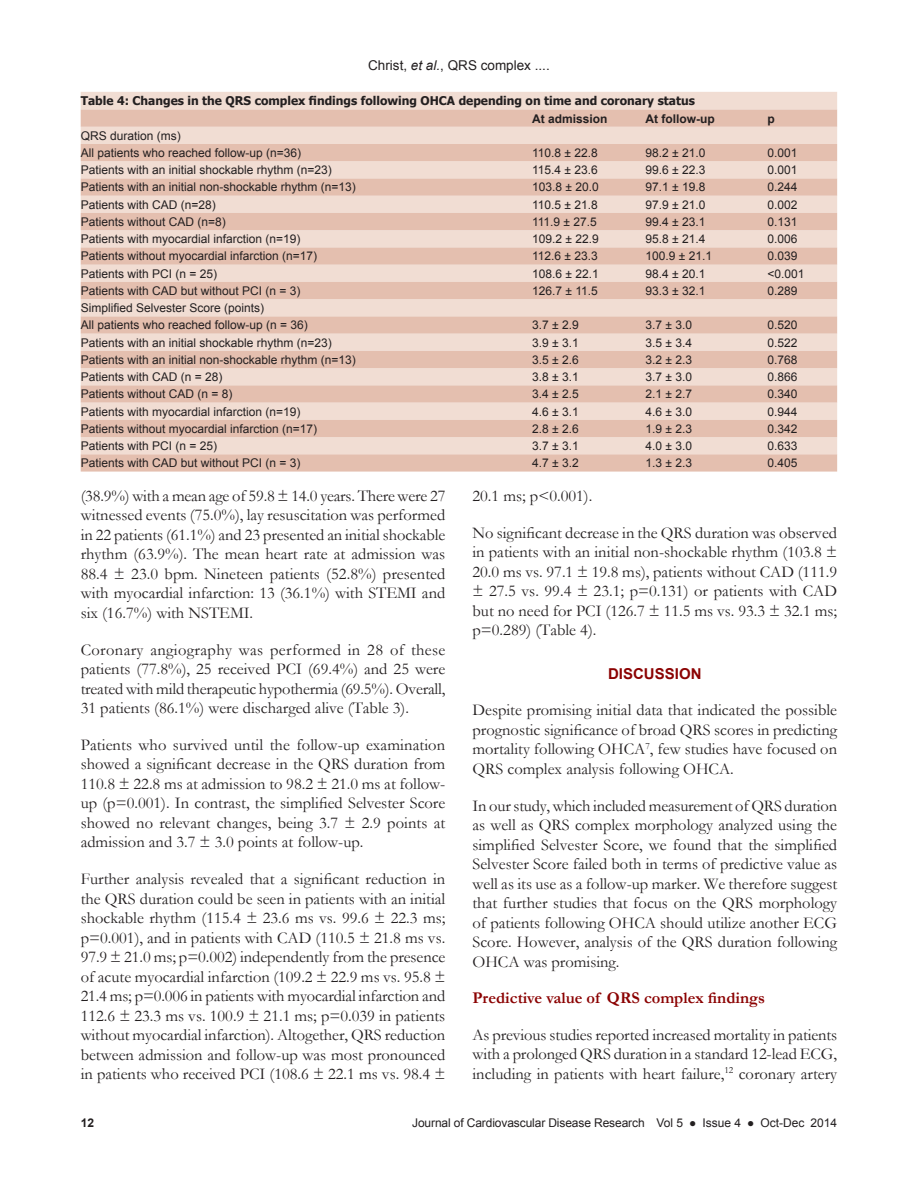
<style>
.page{position:relative;width:918px;height:1188px;background:#fff}
.page>*{position:absolute;margin:0;border:0;box-sizing:border-box;transform-origin:0 0}
.TX{font:16.5px/19.5px "Garamond";color:#231f20;text-align:justify}
.t1{font:700 16.5px "Garamond";color:#8b0202}
.t2{font:700 15px "Arial";color:#8b0202}
.t3{font:13.5px "Arial";color:#231f20}
.TBL{font:12px "Arial";color:#231f20}
.TCH{font:700 12px "Tahoma";color:#231f20}
.TBL-2{font:700 12px "Arial";color:#231f20}
.s1{font-style:italic}
</style>
<div class="page">
<div style="left:81px;top:92px;width:756px;height:18px;background:#f1ddd3"></div>
<svg style="left:81px;top:110px;width:756px;height:362px;background:#eacdc0"></svg>
<p class="t3" style="left:368px;top:57px;width:183px">Christ, <span class="s1">et al.</span>, QRS complex ....</p>
<p class="TCH" style="left:81px;top:92px;width:616px">Table 4: Changes in the QRS complex findings following OHCA depending on time and coronary status</p>
<p class="TBL-2" style="left:532px;top:110px;width:77px">At admission</p>
<p class="TBL-2" style="left:645px;top:110px;width:71px">At follow-up</p>
<p class="TBL-2" style="left:767px;top:110px;width:9px">p</p>
<p class="TBL" style="left:81px;top:128px;width:102px">QRS duration (ms)</p>
<p class="TBL" style="left:81px;top:145px;width:222px">All patients who reached follow-up (n=36)</p>
<p class="TBL" style="left:532px;top:145px;width:67px">110.8 ± 22.8</p>
<p class="TBL" style="left:645px;top:145px;width:61px">98.2 ± 21.0</p>
<p class="TBL" style="left:767px;top:145px;width:32px">0.001</p>
<p class="TBL" style="left:81px;top:162px;width:253px">Patients with an initial shockable rhythm (n=23)</p>
<p class="TBL" style="left:532px;top:162px;width:67px">115.4 ± 23.6</p>
<p class="TBL" style="left:645px;top:162px;width:61px">99.6 ± 22.3</p>
<p class="TBL" style="left:767px;top:162px;width:32px">0.001</p>
<p class="TBL" style="left:81px;top:179px;width:277px">Patients with an initial non-shockable rhythm (n=13)</p>
<p class="TBL" style="left:532px;top:179px;width:68px">103.8 ± 20.0</p>
<p class="TBL" style="left:645px;top:179px;width:61px">97.1 ± 19.8</p>
<p class="TBL" style="left:767px;top:179px;width:32px">0.244</p>
<p class="TBL" style="left:81px;top:197px;width:137px">Patients with CAD (n=28)</p>
<p class="TBL" style="left:532px;top:197px;width:67px">110.5 ± 21.8</p>
<p class="TBL" style="left:645px;top:197px;width:61px">97.9 ± 21.0</p>
<p class="TBL" style="left:767px;top:197px;width:32px">0.002</p>
<p class="TBL" style="left:81px;top:214px;width:147px">Patients without CAD (n=8)</p>
<p class="TBL" style="left:532px;top:214px;width:66px">111.9 ± 27.5</p>
<p class="TBL" style="left:645px;top:214px;width:61px">99.4 ± 23.1</p>
<p class="TBL" style="left:767px;top:214px;width:32px">0.131</p>
<p class="TBL" style="left:81px;top:231px;width:221px">Patients with myocardial infarction (n=19)</p>
<p class="TBL" style="left:532px;top:231px;width:68px">109.2 ± 22.9</p>
<p class="TBL" style="left:645px;top:231px;width:61px">95.8 ± 21.4</p>
<p class="TBL" style="left:767px;top:231px;width:32px">0.006</p>
<p class="TBL" style="left:81px;top:248px;width:238px">Patients without myocardial infarction (n=17)</p>
<p class="TBL" style="left:532px;top:248px;width:67px">112.6 ± 23.3</p>
<p class="TBL" style="left:645px;top:248px;width:68px">100.9 ± 21.1</p>
<p class="TBL" style="left:767px;top:248px;width:32px">0.039</p>
<p class="TBL" style="left:81px;top:266px;width:138px">Patients with PCI (n = 25)</p>
<p class="TBL" style="left:532px;top:266px;width:68px">108.6 ± 22.1</p>
<p class="TBL" style="left:645px;top:266px;width:61px">98.4 ± 20.1</p>
<p class="TBL" style="left:767px;top:266px;width:39px">&lt;0.001</p>
<p class="TBL" style="left:81px;top:283px;width:221px">Patients with CAD but without PCI (n = 3)</p>
<p class="TBL" style="left:532px;top:283px;width:67px">126.7 ± 11.5</p>
<p class="TBL" style="left:645px;top:283px;width:61px">93.3 ± 32.1</p>
<p class="TBL" style="left:767px;top:283px;width:32px">0.289</p>
<p class="TBL" style="left:81px;top:300px;width:185px">Simplified Selvester Score (points)</p>
<p class="TBL" style="left:81px;top:317px;width:229px">All patients who reached follow-up (n = 36)</p>
<p class="TBL" style="left:532px;top:317px;width:48px">3.7 ± 2.9</p>
<p class="TBL" style="left:645px;top:317px;width:48px">3.7 ± 3.0</p>
<p class="TBL" style="left:767px;top:317px;width:32px">0.520</p>
<p class="TBL" style="left:81px;top:335px;width:253px">Patients with an initial shockable rhythm (n=23)</p>
<p class="TBL" style="left:532px;top:335px;width:48px">3.9 ± 3.1</p>
<p class="TBL" style="left:645px;top:335px;width:48px">3.5 ± 3.4</p>
<p class="TBL" style="left:767px;top:335px;width:32px">0.522</p>
<p class="TBL" style="left:81px;top:352px;width:277px">Patients with an initial non-shockable rhythm (n=13)</p>
<p class="TBL" style="left:532px;top:352px;width:48px">3.5 ± 2.6</p>
<p class="TBL" style="left:645px;top:352px;width:48px">3.2 ± 2.3</p>
<p class="TBL" style="left:767px;top:352px;width:32px">0.768</p>
<p class="TBL" style="left:81px;top:369px;width:143px">Patients with CAD (n = 28)</p>
<p class="TBL" style="left:532px;top:369px;width:48px">3.8 ± 3.1</p>
<p class="TBL" style="left:645px;top:369px;width:48px">3.7 ± 3.0</p>
<p class="TBL" style="left:767px;top:369px;width:32px">0.866</p>
<p class="TBL" style="left:81px;top:386px;width:153px">Patients without CAD (n = 8)</p>
<p class="TBL" style="left:532px;top:386px;width:48px">3.4 ± 2.5</p>
<p class="TBL" style="left:645px;top:386px;width:48px">2.1 ± 2.7</p>
<p class="TBL" style="left:767px;top:386px;width:32px">0.340</p>
<p class="TBL" style="left:81px;top:404px;width:221px">Patients with myocardial infarction (n=19)</p>
<p class="TBL" style="left:532px;top:404px;width:48px">4.6 ± 3.1</p>
<p class="TBL" style="left:645px;top:404px;width:48px">4.6 ± 3.0</p>
<p class="TBL" style="left:767px;top:404px;width:32px">0.944</p>
<p class="TBL" style="left:81px;top:421px;width:238px">Patients without myocardial infarction (n=17)</p>
<p class="TBL" style="left:532px;top:421px;width:48px">2.8 ± 2.6</p>
<p class="TBL" style="left:645px;top:421px;width:48px">1.9 ± 2.3</p>
<p class="TBL" style="left:767px;top:421px;width:32px">0.342</p>
<p class="TBL" style="left:81px;top:438px;width:138px">Patients with PCI (n = 25)</p>
<p class="TBL" style="left:532px;top:438px;width:48px">3.7 ± 3.1</p>
<p class="TBL" style="left:645px;top:438px;width:48px">4.0 ± 3.0</p>
<p class="TBL" style="left:767px;top:438px;width:32px">0.633</p>
<p class="TBL" style="left:81px;top:455px;width:221px">Patients with CAD but without PCI (n = 3)</p>
<p class="TBL" style="left:532px;top:455px;width:48px">4.7 ± 3.2</p>
<p class="TBL" style="left:645px;top:455px;width:48px">1.3 ± 2.3</p>
<p class="TBL" style="left:767px;top:455px;width:32px">0.405</p>
<p class="TX" style="left:81px;top:485px;width:366px">(38.9%) with a mean age of 59.8 ± 14.0 years. There were 27 witnessed events (75.0%), lay resuscitation was performed in 22 patients (61.1%) and 23 presented an initial shockable rhythm (63.9%). The mean heart rate at admission was 88.4 ± 23.0 bpm. Nineteen patients (52.8%) presented with myocardial infarction: 13 (36.1%) with STEMI and six (16.7%) with NSTEMI.</p>
<p class="TX" style="left:81px;top:639px;width:366px">Coronary angiography was performed in 28 of these patients (77.8%), 25 received PCI (69.4%) and 25 were treated with mild therapeutic hypothermia (69.5%). Overall, 31 patients (86.1%) were discharged alive (Table 3).</p>
<p class="TX" style="left:81px;top:734px;width:366px">Patients who survived until the follow-up examination showed a significant decrease in the QRS duration from 110.8 ± 22.8 ms at admission to 98.2 ± 21.0 ms at follow&shy;up (p=0.001). In contrast, the simplified Selvester Score showed no relevant changes, being 3.7 ± 2.9 points at admission and 3.7 ± 3.0 points at follow-up.</p>
<p class="TX" style="left:81px;top:869px;width:366px">Further analysis revealed that a significant reduction in the QRS duration could be seen in patients with an initial shockable rhythm (115.4 ± 23.6 ms vs. 99.6 ± 22.3 ms; p=0.001), and in patients with CAD (110.5 ± 21.8 ms vs.<br>97.9 ± 21.0 ms; p=0.002) independently from the presence of acute myocardial infarction (109.2 ± 22.9 ms vs. 95.8 ± 21.4 ms; p=0.006 in patients with myocardial infarction and 112.6 ± 23.3 ms vs. 100.9 ± 21.1 ms; p=0.039 in patients without myocardial infarction). Altogether, QRS reduction between admission and follow-up was most pronounced in patients who received PCI (108.6 ± 22.1 ms vs. 98.4 ±</p>
<p class="TX" style="left:472px;top:485px;width:121px">20.1 ms; p&lt;0.001).</p>
<p class="TX" style="left:472px;top:522px;width:366px">No significant decrease in the QRS duration was observed in patients with an initial non-shockable rhythm (103.8 ± 20.0 ms vs. 97.1 ± 19.8 ms), patients without CAD (111.9 ± 27.5 vs. 99.4 ± 23.1; p=0.131) or patients with CAD but no need for PCI (126.7 ± 11.5 ms vs. 93.3 ± 32.1 ms; p=0.289) (Table 4).</p>
<h1 class="t2" style="left:608px;top:663px;width:95px">DISCUSSION</h1>
<p class="TX" style="left:472px;top:700px;width:366px">Despite promising initial data that indicated the possible prognostic significance of broad QRS scores in predicting mortality following OHCA<sup>7</sup>, few studies have focused on QRS complex analysis following OHCA.</p>
<p class="TX" style="left:472px;top:795px;width:366px">In our study, which included measurement of QRS duration as well as QRS complex morphology analyzed using the simplified Selvester Score, we found that the simplified Selvester Score failed both in terms of predictive value as well as its use as a follow-up marker. We therefore suggest that further studies that focus on the QRS morphology of patients following OHCA should utilize another ECG Score. However, analysis of the QRS duration following OHCA was promising.</p>
<h2 class="t1" style="left:472px;top:987px;width:294px">Predictive value of QRS complex findings</h2>
<p class="TX" style="left:472px;top:1024px;width:366px">As previous studies reported increased mortality in patients with a prolonged QRS duration in a standard 12-lead ECG, including in patients with heart failure,<sup>12</sup> coronary artery</p>
<p class="TBL-2" style="left:81px;top:1115px;width:15px">12</p>
<p class="TBL" style="left:412px;top:1115px;width:426px">Journal of Cardiovascular Disease Research Vol 5 ● Issue 4 ● Oct-Dec 2014</p>
</div>
